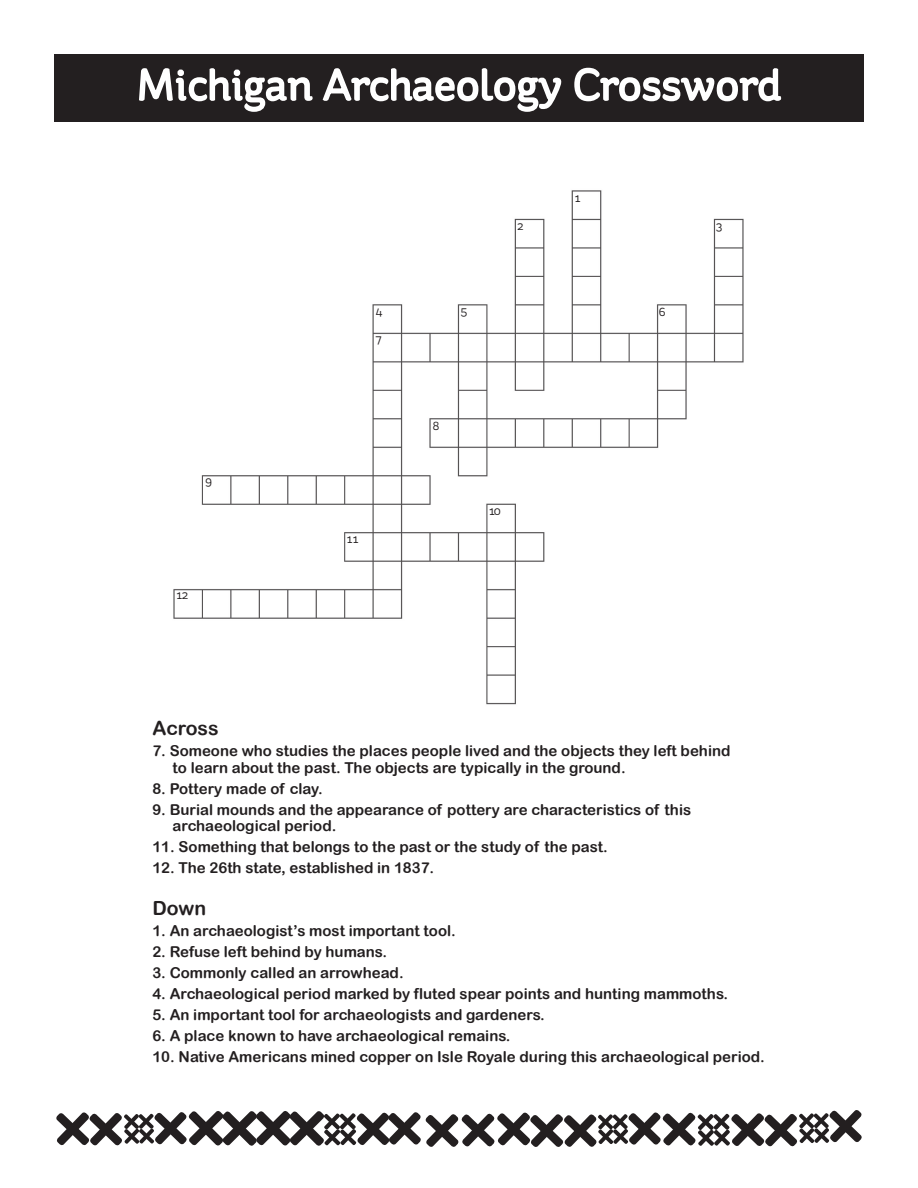
<style>
.page{position:relative;width:918px;height:1188px;background:#fff}
.page>*{position:absolute;margin:0;border:0;box-sizing:border-box;transform-origin:0 0}
.t1{font:43.5px "St Ryde";color:#fff}
.t2{font:19.5px "Arial Rounded MT Bold";color:#231f20}
.t3{font:15px/16.5px "Arial Rounded MT Bold";color:#231f20}
.t4{font:12px "St Ryde";color:#231f20}
</style>
<div class="page">
<div style="left:54px;top:54px;width:810px;height:68px;background:#231f20"></div>
<svg style="left:139px;top:68px;width:174px;height:44px"></svg>
<svg style="left:322px;top:68px;width:240px;height:44px"></svg>
<svg style="left:574px;top:67px;width:208px;height:35px"></svg>
<svg style="left:56px;top:1110px;width:806px;height:37px"></svg>
<img style="left:173px;top:190px;width:571px;height:515px">
<h1 class="t1" style="left:136px;top:59px;width:647px">Michigan Archaeology Crossword</h1>
<p class="t4" style="left:206px;top:474px;width:8px">9</p>
<p class="t4" style="left:176px;top:588px;width:13px">12</p>
<p class="t4" style="left:517px;top:218px;width:7px">2</p>
<p class="t4" style="left:376px;top:303px;width:8px">4</p>
<p class="t4" style="left:461px;top:303px;width:8px">5</p>
<p class="t4" style="left:376px;top:332px;width:7px">7</p>
<p class="t4" style="left:433px;top:418px;width:8px">8</p>
<p class="t4" style="left:347px;top:531px;width:13px">11</p>
<p class="t4" style="left:489px;top:503px;width:13px">10</p>
<p class="t4" style="left:575px;top:190px;width:7px">1</p>
<p class="t4" style="left:659px;top:305px;width:8px">6</p>
<p class="t4" style="left:716px;top:218px;width:8px">3</p>
<h2 class="t2" style="left:152px;top:717px;width:68px">Across</h2>
<p class="t3" style="left:173px;top:742px;width:559px;text-indent:-20px">7. Someone who studies the places people lived and the objects they left behind to learn about the past. The objects are typically in the ground.</p>
<p class="t3" style="left:152px;top:780px;width:172px">8. Pottery made of clay.</p>
<p class="t3" style="left:173px;top:801px;width:520px;text-indent:-20px">9. Burial mounds and the appearance of pottery are characteristics of this archaeological period.</p>
<p class="t3" style="left:152px;top:838px;width:457px">11. Something that belongs to the past or the study of the past.</p>
<p class="t3" style="left:152px;top:859px;width:284px">12. The 26th state, established in 1837.</p>
<h2 class="t2" style="left:152px;top:897px;width:55px">Down</h2>
<p class="t3" style="left:152px;top:922px;width:305px">1. An archaeologist’s most important tool.</p>
<p class="t3" style="left:152px;top:943px;width:236px">2. Refuse left behind by humans.</p>
<p class="t3" style="left:152px;top:964px;width:253px">3. Commonly called an arrowhead.</p>
<p class="t3" style="left:152px;top:985px;width:577px">4. Archaeological period marked by fluted spear points and hunting mammoths.</p>
<p class="t3" style="left:152px;top:1006px;width:394px">5. An important tool for archaeologists and gardeners.</p>
<p class="t3" style="left:152px;top:1027px;width:360px">6. A place known to have archaeological remains.</p>
<p class="t3" style="left:152px;top:1048px;width:614px">10. Native Americans mined copper on Isle Royale during this archaeological period.</p>
</div>
